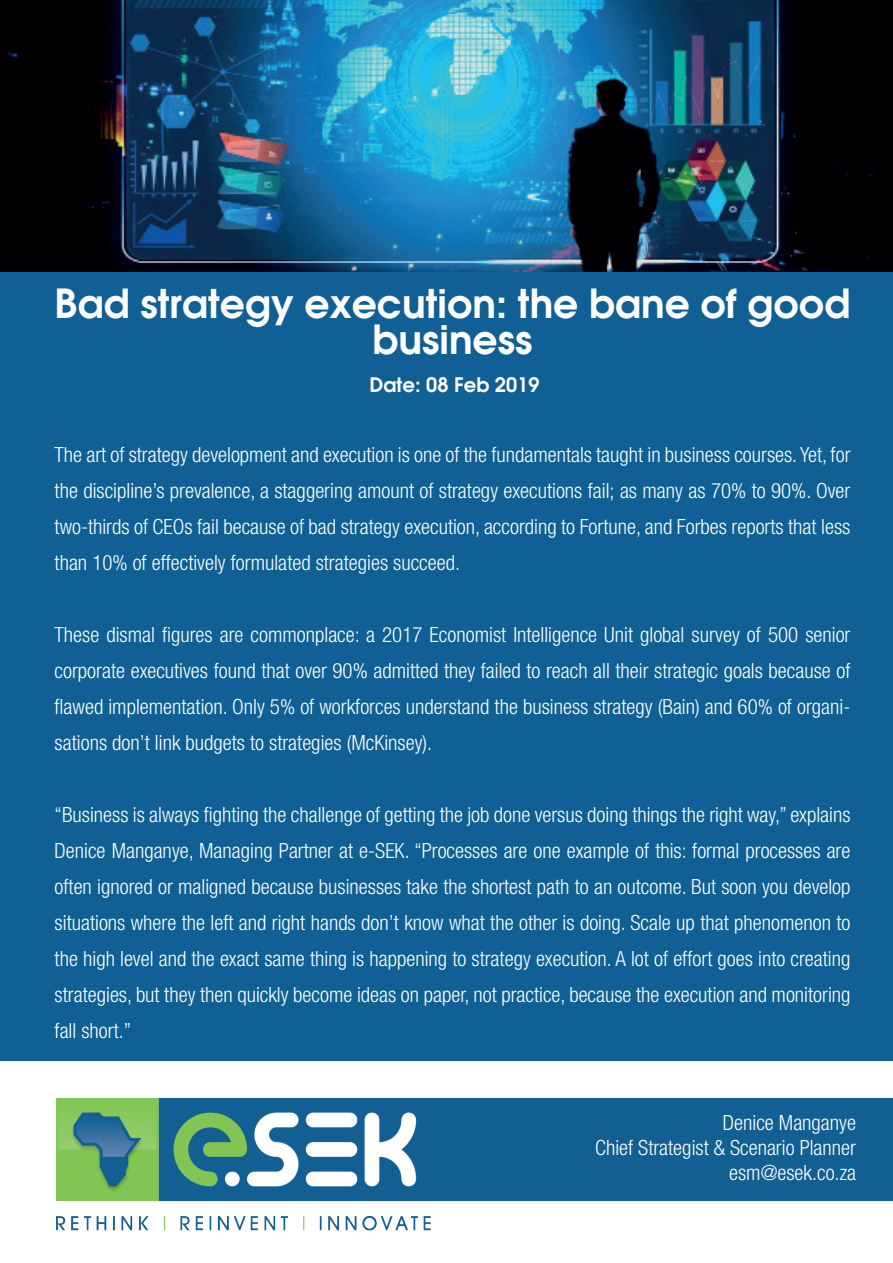
<style>
.page{position:relative;width:893px;height:1263px;background:#fff}
.page>*{position:absolute;margin:0;border:0;box-sizing:border-box;transform-origin:0 0}
.t1{font:700 42px/36px "Avanti";color:#fff;text-align:center}
.t2{font:300 condensed 21px/36px "Helvetica Neue LT Pro";color:#fff;text-align:justify}
.t3{font:700 21px "Avanti";color:#fff}
</style>
<div class="page">
<div style="left:0;top:271px;width:893px;height:789px;background:#106095"></div>
<img style="left:56px;top:1097px;width:837px;height:134px">
<img style="left:0;top:0;width:893px;height:271px">
<h1 class="t1" style="left:55px;top:286px;width:797px">Bad strategy execution: the bane of good business</h1>
<p class="t3" style="left:370px;top:374px;width:172px">Date: 08 Feb 2019</p>
<p class="t2" style="left:55px;top:436px;width:797px">The art of strategy development and execution is one of the fundamentals taught in business courses. Yet, for the discipline’s prevalence, a staggering amount of strategy executions fail; as many as 70% to 90%. Over two-thirds of CEOs fail because of bad strategy execution, according to Fortune, and Forbes reports that less than 10% of effectively formulated strategies succeed.</p>
<p class="t2" style="left:55px;top:616px;width:797px">These dismal figures are commonplace: a 2017 Economist Intelligence Unit global survey of 500 senior corporate executives found that over 90% admitted they failed to reach all their strategic goals because of flawed implementation. Only 5% of workforces understand the business strategy (Bain) and 60% of organi&shy;sations don’t link budgets to strategies (McKinsey).</p>
<p class="t2" style="left:55px;top:796px;width:797px">“Business is always fighting the challenge of getting the job done versus doing things the right way,” explains Denice Manganye, Managing Partner at e-SEK. “Processes are one example of this: formal processes are often ignored or maligned because businesses take the shortest path to an outcome. But soon you develop situations where the left and right hands don’t know what the other is doing. Scale up that phenomenon to the high level and the exact same thing is happening to strategy execution. A lot of effort goes into creating strategies, but they then quickly become ideas on paper, not practice, because the execution and monitoring fall short.”</p>
<p class="t2" style="left:595px;top:1110px;width:262px;line-height:25.2px;text-align:right">Denice Manganye<br>Chief Strategist &amp; Scenario Planner esm@esek.co.za</p>
</div>
